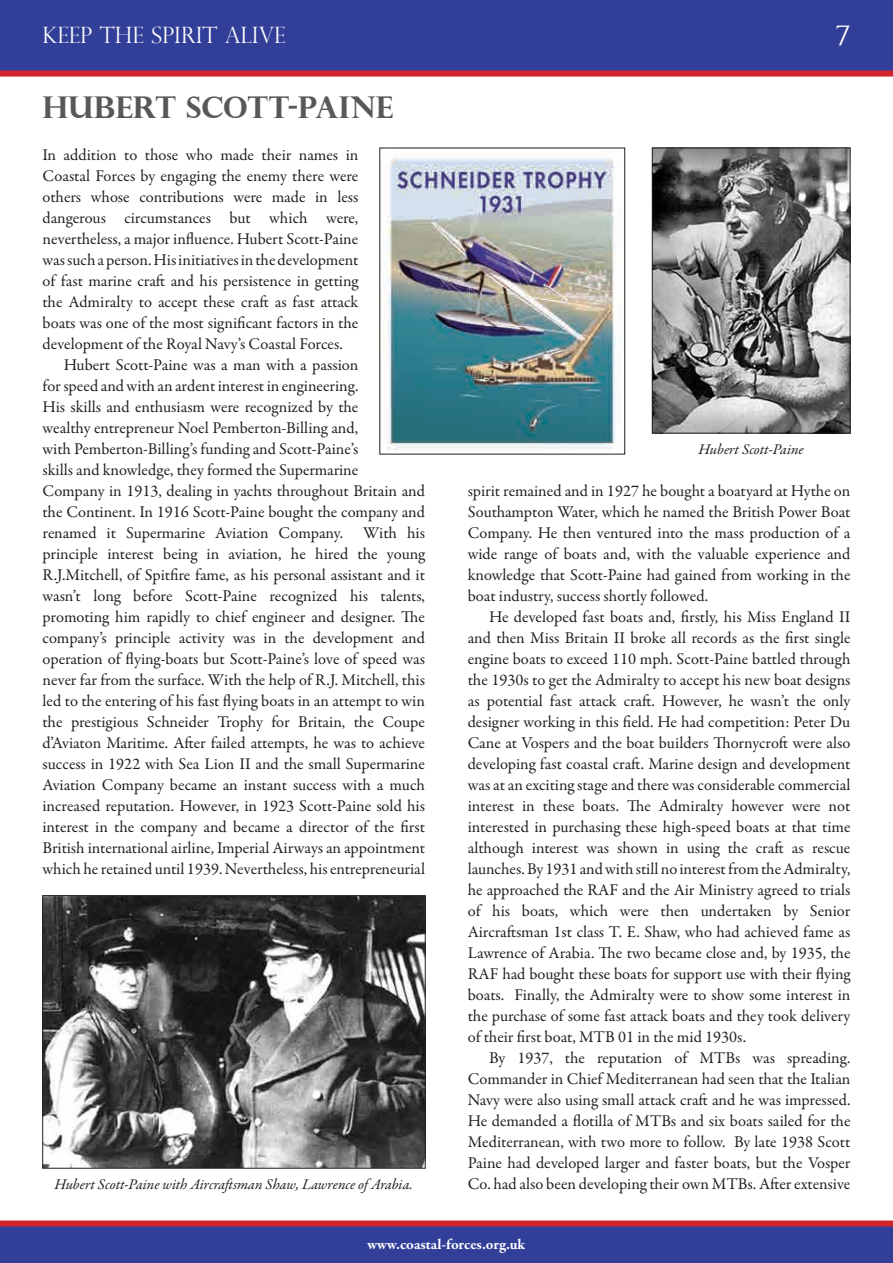
<style>
.page{position:relative;width:893px;height:1263px;background:#fff}
.page>*{position:absolute;margin:0;border:0;box-sizing:border-box;transform-origin:0 0}
.A-Head{font:700 30px "Perpetua Titling";color:#57585a}
.t1{font:300 27px "Perpetua Titling";color:#fff}
.t2{font:300 22.5px "Perpetua Titling";color:#fff}
.Main_text_para{font:16.5px/21px "Garamond Premr Pro";color:#231f20;text-align:justify}
.Main_text{font:16.5px/21px "Garamond Premr Pro";color:#231f20;text-align:justify}
.t3{font:italic 15px "Garamond Premr Pro";letter-spacing:-.005em;color:#231f20}
.t4{font:700 15px "Garamond Premr Pro";color:#fff}
</style>
<div class="page">
<svg style="left:0;top:0;width:893px;height:77px;background:#3f3d90"></svg>
<svg style="left:0;top:1220px;width:893px;height:43px;background:#4a3d8a"></svg>
<img style="left:382px;top:158px;width:240px;height:293px">
<img style="left:654px;top:150px;width:194px;height:281px">
<div style="left:652px;top:148px;width:198px;height:285px;border:1px solid #231f20"></div>
<img style="left:45px;top:897px;width:378px;height:269px">
<div style="left:43px;top:895px;width:382px;height:273px;border:1px solid #231f20"></div>
<h3 class="t2" style="left:42px;top:22px;width:245px">KEEP THE SPIRIT ALIVE</h3>
<h2 class="t1" style="left:835px;top:19px;width:16px">7</h2>
<p class="A-Head" style="left:42px;top:89px;width:352px">HUBERT SCOTT-PAINE</p>
<p class="Main_text" style="left:43px;top:145px;width:318px">In addition to those who made their names in Coastal Forces by engaging the enemy there were others whose contributions were made in less dangerous circumstances but which were, nevertheless, a major influence. Hubert Scott-Paine was such a person. His initiatives in the development of fast marine craft and his persistence in getting the Admiralty to accept these craft as fast attack boats was one of the most significant factors in the development of the Royal Navy’s Coastal Forces.</p>
<p class="Main_text_para" style="left:43px;top:355px;width:384px;text-align:left;text-indent:21px">Hubert Scott-Paine was a man with a passion<br>for speed and with an ardent interest in engineering.<br>His skills and enthusiasm were recognized by the<br>wealthy entrepreneur Noel Pemberton-Billing and,<br>with Pemberton-Billing’s funding and Scott-Paine’s<br>skills and knowledge, they formed the Supermarine<br>Company in 1913, dealing in yachts throughout Britain and the Continent. In 1916 Scott-Paine bought the company and renamed it Supermarine Aviation Company. With his principle interest being in aviation, he hired the young R.J.Mitchell, of Spitfire fame, as his personal assistant and it wasn’t long before Scott-Paine recognized his talents, promoting him rapidly to chief engineer and designer. The company’s principle activity was in the development and operation of flying-boats but Scott-Paine’s love of speed was never far from the surface. With the help of R.J. Mitchell, this led to the entering of his fast flying boats in an attempt to win the prestigious Schneider Trophy for Britain, the Coupe d’Aviaton Maritime. After failed attempts, he was to achieve success in 1922 with Sea Lion II and the small Supermarine Aviation Company became an instant success with a much increased reputation. However, in 1923 Scott-Paine sold his interest in the company and became a director of the first British international airline, Imperial Airways an appointment which he retained until 1939. Nevertheless, his entrepreneurial</p>
<p class="t3" style="left:54px;top:1175px;width:360px">Hubert Scott-Paine with Aircraftsman Shaw, Lawrence of Arabia.</p>
<p class="t3" style="left:699px;top:440px;width:107px">Hubert Scott-Paine</p>
<p class="Main_text_para" style="left:468px;top:481px;width:384px">spirit remained and in 1927 he bought a boatyard at Hythe on Southampton Water, which he named the British Power Boat Company. He then ventured into the mass production of a wide range of boats and, with the valuable experience and knowledge that Scott-Paine had gained from working in the boat industry, success shortly followed.</p>
<p class="Main_text_para" style="left:468px;top:607px;width:385px;text-indent:21px">He developed fast boats and, firstly, his Miss England II and then Miss Britain II broke all records as the first single engine boats to exceed 110 mph. Scott-Paine battled through the 1930s to get the Admiralty to accept his new boat designs as potential fast attack craft. However, he wasn’t the only designer working in this field. He had competition: Peter Du Cane at Vospers and the boat builders Thornycroft were also developing fast coastal craft. Marine design and development was at an exciting stage and there was considerable commercial interest in these boats. The Admiralty however were not interested in purchasing these high-speed boats at that time although interest was shown in using the craft as rescue launches. By 1931 and with still no interest from the Admiralty, he approached the RAF and the Air Ministry agreed to trials of his boats, which were then undertaken by Senior Aircraftsman 1st class T. E. Shaw, who had achieved fame as Lawrence of Arabia. The two became close and, by 1935, the RAF had bought these boats for support use with their flying boats. Finally, the Admiralty were to show some interest in the purchase of some fast attack boats and they took delivery of their first boat, MTB 01 in the mid 1930s.</p>
<p class="Main_text_para" style="left:468px;top:1048px;width:384px;text-indent:21px">By 1937, the reputation of MTBs was spreading.<br>Commander in Chief Mediterranean had seen that the Italian Navy were also using small attack craft and he was impressed.<br>He demanded a flotilla of MTBs and six boats sailed for the Mediterranean, with two more to follow. By late 1938 Scott Paine had developed larger and faster boats, but the Vosper Co. had also been developing their own MTBs. After extensive</p>
<p class="t4" style="left:367px;top:1235px;width:159px">www.coastal-forces.org.uk</p>
</div>
